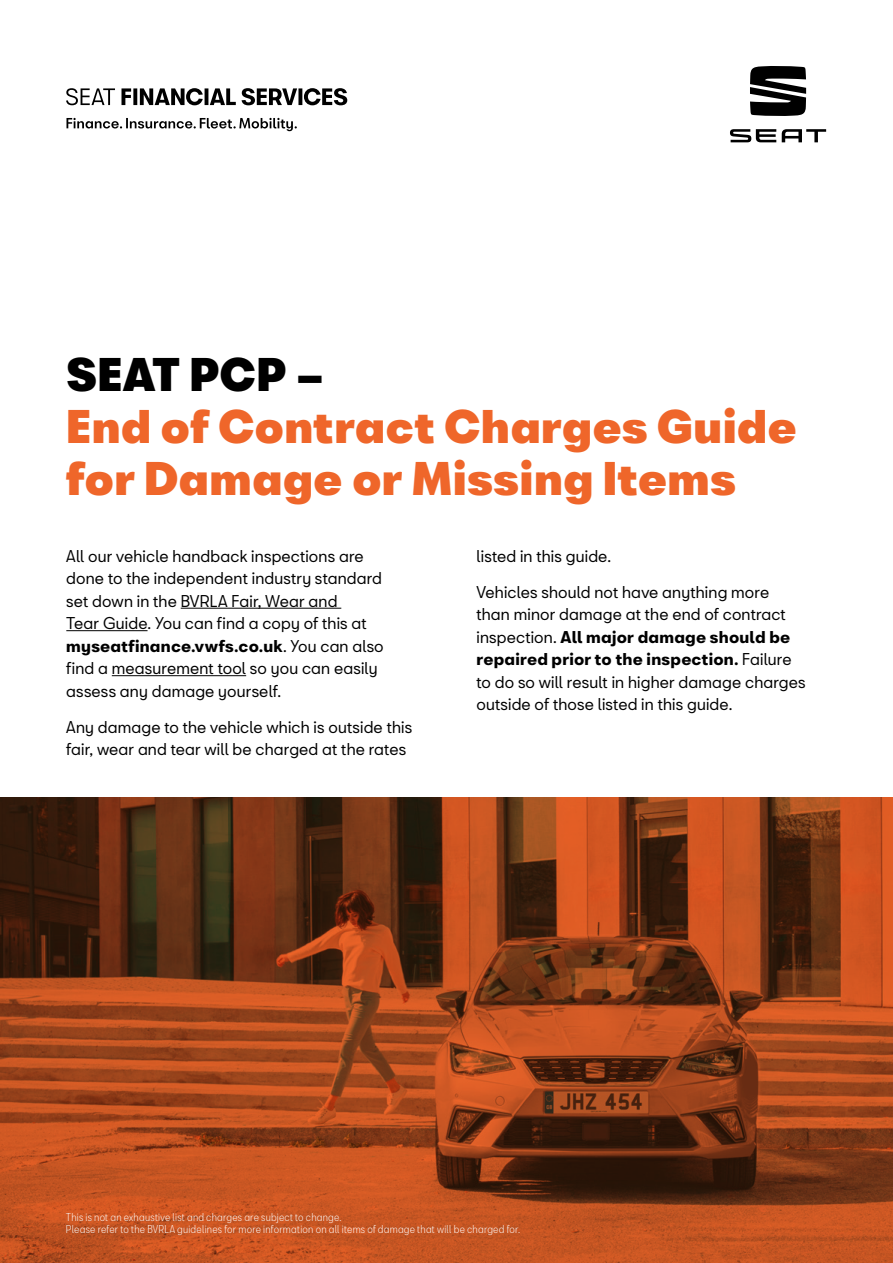
<style>
.page{position:relative;width:893px;height:1263px;background:#fff}
.page>*{position:absolute;margin:0;border:0;box-sizing:border-box;transform-origin:0 0}
.t1{font:900 43.5px/52.2px "Seat Bcn";letter-spacing:.005em;color:#ef662a}
.t2{font:900 43.5px "Seat Bcn";letter-spacing:.005em;color:#000}
.t3{font:15.75px/22.5px "Seat Bcn";letter-spacing:.01em;color:#000}
.t4{font:300 condensed 10.5px/12.6px "Seat Bcn Condensed";letter-spacing:.02em;color:#fff}
.s1{font-weight:700}
</style>
<div class="page">
<svg style="left:0;top:798px;width:893px;height:465px;background:#92401a"></svg>
<hr style="left:181px;top:608px;width:160px;height:1px;background:#000">
<hr style="left:66px;top:630px;width:82px;height:1px;background:#000">
<hr style="left:112px;top:675px;width:134px;height:1px;background:#000">
<svg style="left:66px;top:118px;width:231px;height:13px"></svg>
<svg style="left:66px;top:88px;width:281px;height:17px"></svg>
<svg style="left:730px;top:129px;width:96px;height:13px"></svg>
<svg style="left:750px;top:66px;width:56px;height:50px"></svg>
<h1 class="t2" style="left:66px;top:335px;width:260px">SEAT PCP –</h1>
<h1 class="t1" style="left:66px;top:394px;width:732px">End of Contract Charges Guide for Damage or Missing Items</h1>
<p class="t3" style="left:66px;top:542px;width:319px">All our vehicle handback inspections are done to the independent industry standard set down in the BVRLA Fair, Wear and<br>Tear Guide. You can find a copy of this at <span class="s1">myseatfinance.vwfs.co.uk</span>. You can also find a measurement tool so you can easily assess any damage yourself.</p>
<p class="t3" style="left:66px;top:713px;width:347px">Any damage to the vehicle which is outside this fair, wear and tear will be charged at the rates</p>
<p class="t3" style="left:476px;top:542px;width:136px">listed in this guide.</p>
<p class="t3" style="left:476px;top:578px;width:331px">Vehicles should not have anything more than minor damage at the end of contract inspection. <span class="s1">All major damage should be repaired prior to the inspection.</span> Failure to do so will result in higher damage charges outside of those listed in this guide.</p>
<p class="t4" style="left:66px;top:1209px;width:456px">This is not an exhaustive list and charges are subject to change.<br>Please refer to the BVRLA guidelines for more information on all items of damage that will be charged for.</p>
</div>
